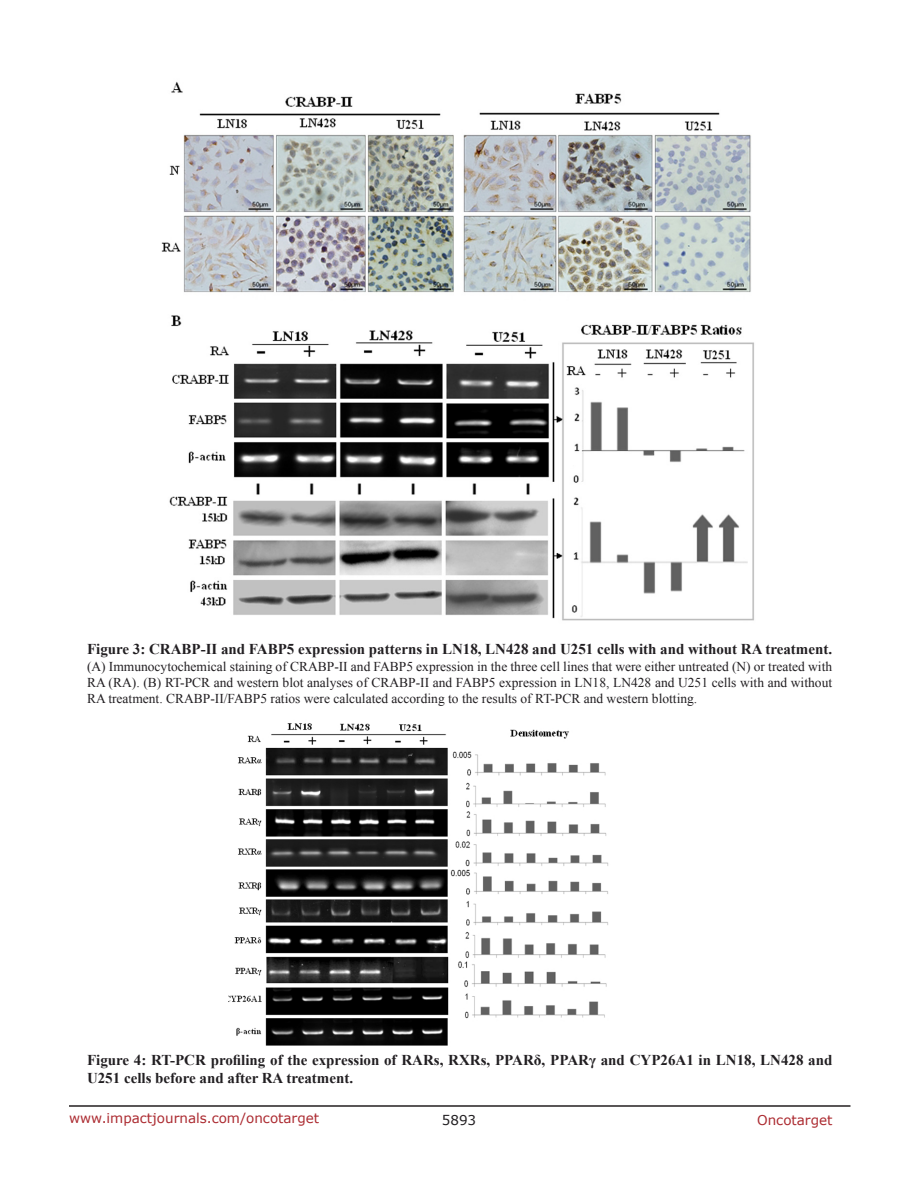
<style>
.page{position:relative;width:918px;height:1188px;background:#fff}
.page>*{position:absolute;margin:0;border:0;box-sizing:border-box;transform-origin:0 0}
.FigureText{font:700 15px/18px "Times New Roman";color:#221f22}
.FigureText-2{font:13.5px/16.2px "Times New Roman";color:#221f22;text-align:justify}
.t1{font:13.5px "Verdana";color:#ac2b31}
.t2{font:13.5px "Verdana";color:#221f22}
</style>
<div class="page">
<hr style="left:69px;top:1105px;width:781px;height:2px;background:#231f20">
<img style="left:228px;top:723px;width:381px;height:323px">
<img style="left:161px;top:81px;width:593px;height:540px">
<p class="FigureText" style="left:87px;top:640px;width:747px">Figure 3: CRABP-II and FABP5 expression patterns in LN18, LN428 and U251 cells with and without RA treatment.</p>
<p class="FigureText-2" style="left:87px;top:658px;width:747px">(A) Immunocytochemical staining of CRABP-II and FABP5 expression in the three cell lines that were either untreated (N) or treated with RA (RA). (B) RT-PCR and western blot analyses of CRABP-II and FABP5 expression in LN18, LN428 and U251 cells with and without RA treatment. CRABP-II/FABP5 ratios were calculated according to the results of RT-PCR and western blotting.</p>
<p class="FigureText" style="left:87px;top:1051px;width:747px">Figure 4: RT-PCR profiling of the expression of RARs, RXRs, PPARδ, PPARγ and CYP26A1 in LN18, LN428 and<br>U251 cells before and after RA treatment.</p>
<p class="t1" style="left:69px;top:1109px;width:252px">www.impactjournals.com/oncotarget</p>
<p class="t2" style="left:442px;top:1111px;width:36px">5893</p>
<p class="t1" style="left:757px;top:1111px;width:77px">Oncotarget</p>
</div>
